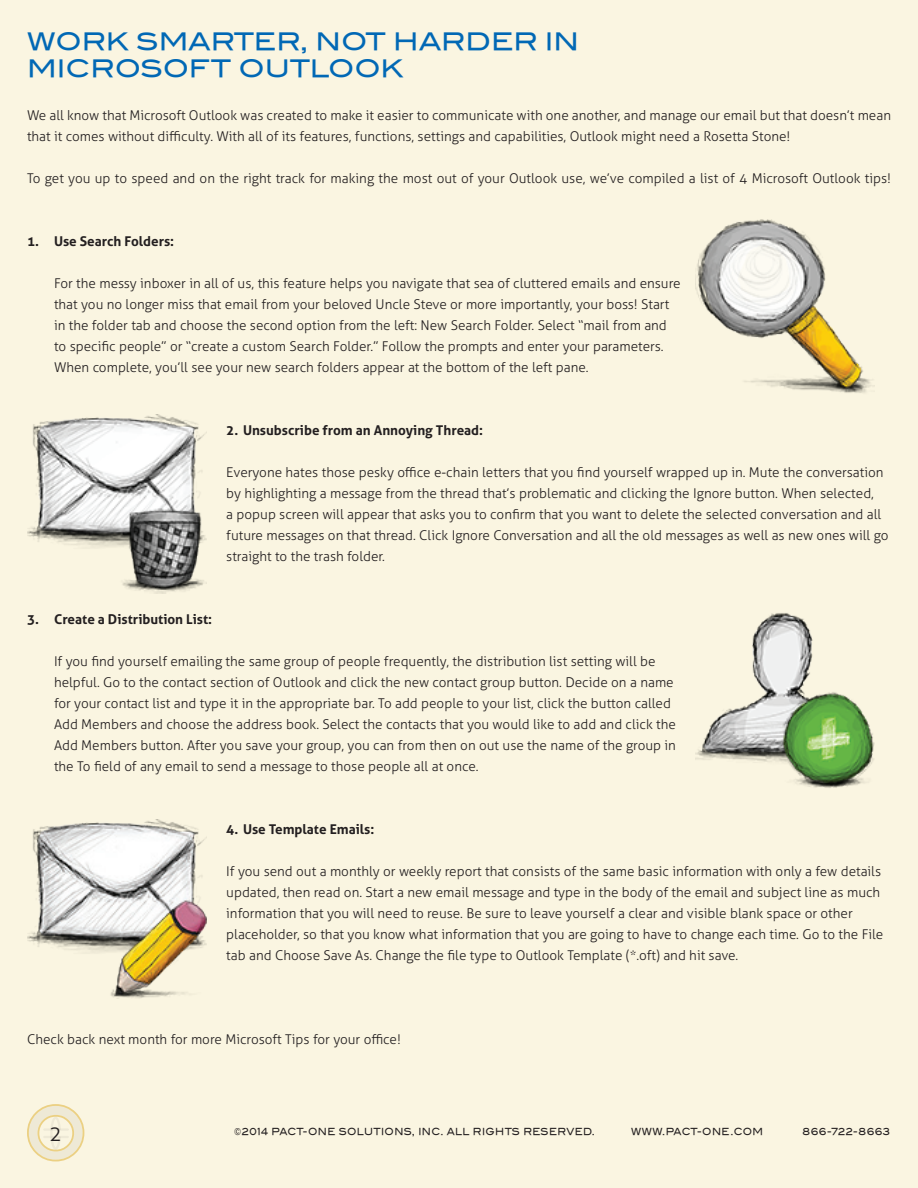
<style>
.page{position:relative;width:918px;height:1188px;background:#faf5e1}
.page>*{position:absolute;margin:0;border:0;box-sizing:border-box;transform-origin:0 0}
.t1{font:24px/27px "Blair Md ITCTT Medium";color:#0168b5}
.t2{font:300 21px "Aller";color:#231f20}
.t3{font:300 13.5px/21px "Aller";color:#231f20}
.t4{font:700 13.5px "Aller";color:#231f20}
.t5{font:9.75px "Blair Md ITCTT Medium";letter-spacing:.04em;color:#231f20;scale:.88 1}
</style>
<div class="page">
<svg style="left:27px;top:1104px;width:57px;height:57px"></svg>
<hr style="left:43px;top:1136px;width:26px;height:2px;background:#000">
<hr style="left:43px;top:1128px;width:26px;height:3px;background:#000">
<img style="left:695px;top:219px;width:179px;height:174px">
<img style="left:27px;top:415px;width:179px;height:179px">
<img style="left:695px;top:613px;width:179px;height:175px">
<img style="left:27px;top:820px;width:179px;height:179px">
<h1 class="t1" style="left:27px;top:28px;width:553px">WORK SMARTER, NOT HARDER IN<br>MICROSOFT OUTLOOK</h1>
<p class="t3" style="left:27px;top:104px;width:866px">We all know that Microsoft Outlook was created to make it easier to communicate with one another, and manage our email but that doesn’t mean that it comes without difficulty. With all of its features, functions, settings and capabilities, Outlook might need a Rosetta Stone!</p>
<p class="t3" style="left:27px;top:167px;width:866px">To get you up to speed and on the right track for making the most out of your Outlook use, we’ve compiled a list of 4 Microsoft Outlook tips!</p>
<p class="t4" style="left:27px;top:233px;width:149px">1. Use Search Folders:</p>
<p class="t3" style="left:54px;top:272px;width:628px">For the messy inboxer in all of us, this feature helps you navigate that sea of cluttered emails and ensure that you no longer miss that email from your beloved Uncle Steve or more importantly, your boss! Start in the folder tab and choose the second option from the left: New Search Folder. Select “mail from and to specific people” or “create a custom Search Folder.” Follow the prompts and enter your parameters.<br>When complete, you’ll see your new search folders appear at the bottom of the left pane.</p>
<p class="t4" style="left:226px;top:422px;width:258px">2. Unsubscribe from an Annoying Thread:</p>
<p class="t3" style="left:226px;top:462px;width:664px">Everyone hates those pesky office e-chain letters that you find yourself wrapped up in. Mute the conversation by highlighting a message from the thread that’s problematic and clicking the Ignore button. When selected,<br>a popup screen will appear that asks you to confirm that you want to delete the selected conversation and all future messages on that thread. Click Ignore Conversation and all the old messages as well as new ones will go straight to the trash folder.</p>
<p class="t4" style="left:27px;top:611px;width:187px">3. Create a Distribution List:</p>
<p class="t3" style="left:54px;top:651px;width:624px">If you find yourself emailing the same group of people frequently, the distribution list setting will be helpful. Go to the contact section of Outlook and click the new contact group button. Decide on a name for your contact list and type it in the appropriate bar. To add people to your list, click the button called Add Members and choose the address book. Select the contacts that you would like to add and click the Add Members button. After you save your group, you can from then on out use the name of the group in the To field of any email to send a message to those people all at once.</p>
<p class="t4" style="left:226px;top:821px;width:150px">4. Use Template Emails:</p>
<p class="t3" style="left:226px;top:861px;width:659px">If you send out a monthly or weekly report that consists of the same basic information with only a few details updated, then read on. Start a new email message and type in the body of the email and subject line as much information that you will need to reuse. Be sure to leave yourself a clear and visible blank space or other placeholder, so that you know what information that you are going to have to change each time. Go to the File tab and Choose Save As. Change the file type to Outlook Template (*.oft) and hit save.</p>
<p class="t3" style="left:27px;top:1029px;width:375px">Check back next month for more Microsoft Tips for your office!</p>
<h2 class="t2" style="left:50px;top:1121px;width:14px">2</h2>
<p class="t5" style="left:234px;top:1125px;width:411px">©2014 PACT-ONE SOLUTIONS, INC. ALL RIGHTS RESERVED.</p>
<p class="t5" style="left:631px;top:1125px;width:151px">WWW.PACT-ONE.COM</p>
<p class="t5" style="left:803px;top:1125px;width:101px">866-722-8663</p>
</div>
